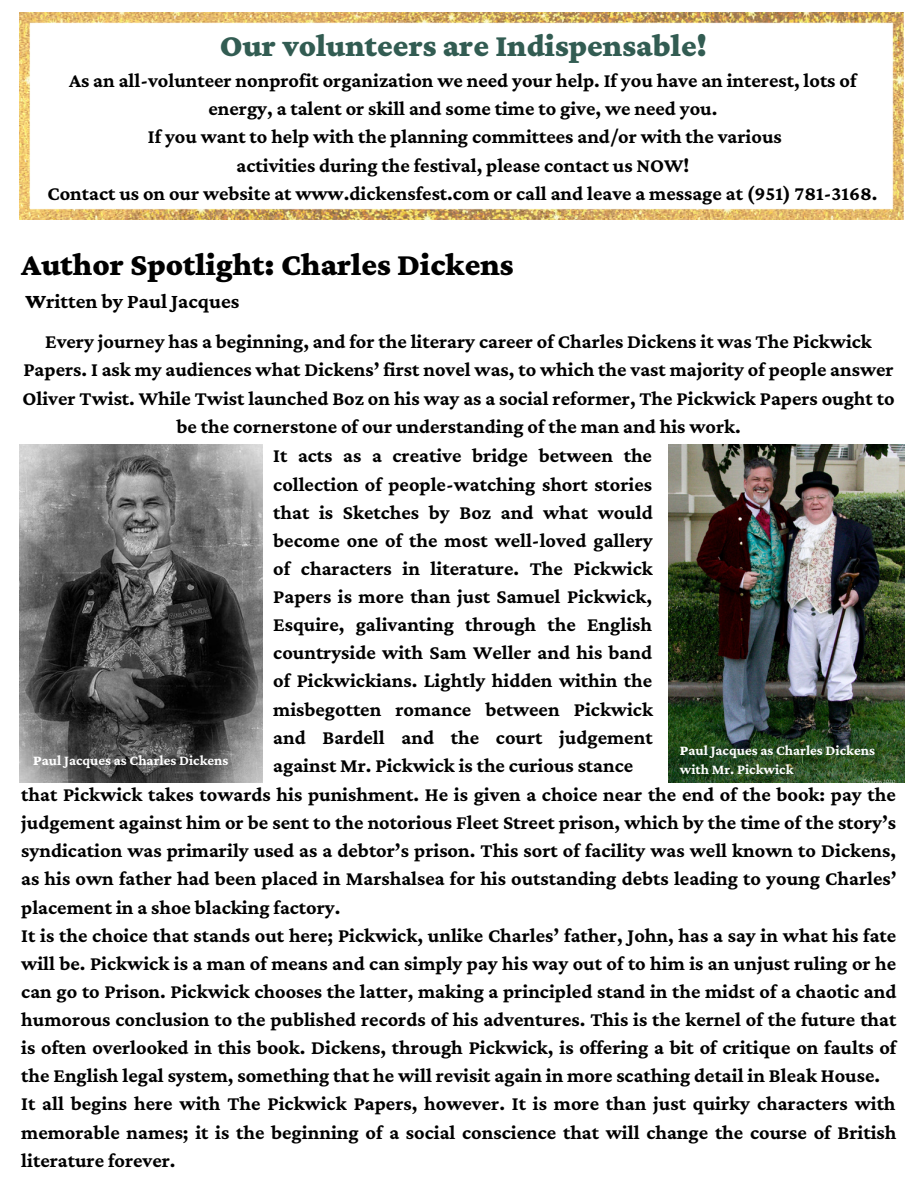
<style>
.page{position:relative;width:918px;height:1188px;background:#fff}
.page>*{position:absolute;margin:0;border:0;box-sizing:border-box;transform-origin:0 0}
.t1{font:900 32.4px "Crimson Pro";color:#000}
.t2{font:900 32.4px "Crimson Pro";color:#325c52}
.t3{font:700 21px "Crimson Pro";color:#000}
.t4{font:700 20.25px/28.2px "Crimson Pro";color:#000;text-align:center}
.t5{font:700 14.4px/19.2px "Crimson Pro";color:#fff}
.s1{font-weight:900}
</style>
<div class="page">
<img style="left:669px;top:444px;width:236px;height:339px">
<img style="left:19px;top:444px;width:243px;height:339px">
<img style="left:19px;top:12px;width:884px;height:207px">
<h1 class="t2" style="left:220px;top:27px;width:488px">Our volunteers are Indispensable!</h1>
<p class="t4" style="left:47px;top:66px;width:832px">As an all-volunteer nonprofit organization we need your help. If you have an interest, lots of energy, a talent or skill and some time to give, we need you.<br>If you want to help with the planning committees and/or with the various<br>activities during the festival, please contact us NOW!<br>Contact us on our website at www.dickensfest.com or call and leave a message at (951) 781-3168.</p>
<h1 class="t1" style="left:21px;top:246px;width:494px">Author Spotlight: Charles Dickens</h1>
<p class="t3" style="left:25px;top:289px;width:216px"><span class="s1">W</span>ritten by Paul Jacques</p>
<p class="t4" style="left:23px;top:327px;width:874px">Every journey has a beginning, and for the literary career of Charles Dickens it was The Pickwick Papers. I ask my audiences what Dickens’ first novel was, to which the vast majority of people answer Oliver Twist. While Twist launched Boz on his way as a social reformer, The Pickwick Papers ought to be the cornerstone of our understanding of the man and his work.</p>
<p class="t5" style="left:33px;top:750px;width:197px"><span class="s1">P</span>aul Jacques as Charles Dickens</p>
<p class="t4" style="left:273px;top:441px;width:381px;text-align:justify">It acts as a creative bridge between the collection of people-watching short stories that is Sketches by Boz and what would become one of the most well-loved gallery of characters in literature. The Pickwick Papers is more than just Samuel Pickwick, Esquire, galivanting through the English countryside with Sam Weller and his band of Pickwickians. Lightly hidden within the misbegotten romance between Pickwick and Bardell and the court judgement against Mr. Pickwick is the curious stance</p>
<p class="t5" style="left:680px;top:741px;width:197px"><span class="s1">P</span>aul Jacques as Charles Dickens with Mr. Pickwick</p>
<p class="t4" style="left:21px;top:780px;width:877px;text-align:left">that Pickwick takes towards his punishment. He is given a choice near the end of the book: pay the judgement against him or be sent to the notorious Fleet Street prison, which by the time of the story’s syndication was primarily used as a debtor’s prison. This sort of facility was well known to Dickens, as his own father had been placed in Marshalsea for his outstanding debts leading to young Charles’ placement in a shoe blacking factory.<br>It is the choice that stands out here; Pickwick, unlike Charles’ father, John, has a say in what his fate will be. Pickwick is a man of means and can simply pay his way out of to him is an unjust ruling or he can go to Prison. Pickwick chooses the latter, making a principled stand in the midst of a chaotic and humorous conclusion to the published records of his adventures. This is the kernel of the future that is often overlooked in this book. Dickens, through Pickwick, is offering a bit of critique on faults of the English legal system, something that he will revisit again in more scathing detail in Bleak House.<br>It all begins here with The Pickwick Papers, however. It is more than just quirky characters with memorable names; it is the beginning of a social conscience that will change the course of British literature forever.</p>
</div>
